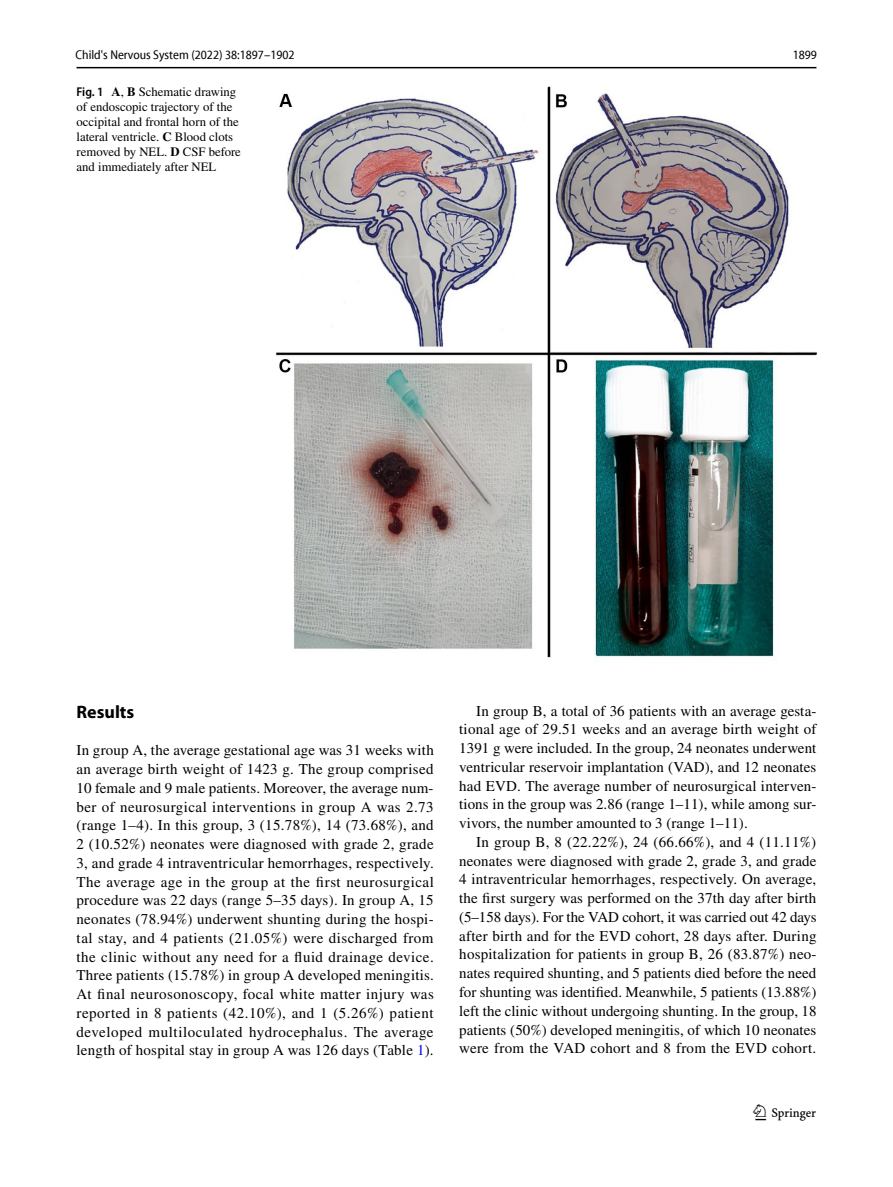
<style>
.page{position:relative;width:893px;height:1187px;background:#fff}
.page>*{position:absolute;margin:0;border:0;box-sizing:border-box;transform-origin:0 0}
.t1{font:22.5px "Springnew Regular 3";color:#000}
.t2{font:700 18px "Myriad Pro";color:#000}
.t3{font:15px/18.8px "STIX";letter-spacing:.01em;color:#000;text-align:justify}
.t4{font:12.75px/15px "STIX";color:#000}
.t5{font:semi-condensed 12.75px "Myriad Pro Unic";color:#000}
.s1{font-family:"Myriad Pro";font-weight:600;font-stretch:semi-condensed}
.s2{font-weight:700}
.s3{color:#00f}
</style>
<div class="page">
<hr style="left:77px;top:67px;width:739px;height:1px;background:#000">
<img style="left:276px;top:87px;width:540px;height:571px">
<p class="t5" style="left:76px;top:50px;width:221px">Child's Nervous System (2022) 38:1897–1902</p>
<p class="t5" style="left:793px;top:50px;width:26px">1899</p>
<p class="t4" style="left:77px;top:85px;width:166px"><span class="s1">Fig. 1</span> <span class="s2">A</span>, <span class="s2">B</span> Schematic drawing of endoscopic trajectory of the occipital and frontal horn of the lateral ventricle. <span class="s2">C</span> Blood clots removed by NEL. <span class="s2">D</span> CSF before and immediately after NEL</p>
<p class="t2" style="left:77px;top:700px;width:59px">Results</p>
<p class="t3" style="left:77px;top:741px;width:359px">In group A, the average gestational age was 31 weeks with an average birth weight of 1423 g. The group comprised 10 female and 9 male patients. Moreover, the average num&shy;ber of neurosurgical interventions in group A was 2.73 (range 1–4). In this group, 3 (15.78%), 14 (73.68%), and 2 (10.52%) neonates were diagnosed with grade 2, grade 3, and grade 4 intraventricular hemorrhages, respectively.<br>The average age in the group at the first neurosurgical procedure was 22 days (range 5–35 days). In group A, 15 neonates (78.94%) underwent shunting during the hospi&shy;tal stay, and 4 patients (21.05%) were discharged from the clinic without any need for a fluid drainage device.<br>Three patients (15.78%) in group A developed meningitis.<br>At final neurosonoscopy, focal white matter injury was reported in 8 patients (42.10%), and 1 (5.26%) patient developed multiloculated hydrocephalus. The average length of hospital stay in group A was 126 days (Table <span class="s3">1</span>).</p>
<p class="t3" style="left:459px;top:702px;width:359px;text-indent:17px">In group B, a total of 36 patients with an average gesta&shy;tional age of 29.51 weeks and an average birth weight of 1391 g were included. In the group, 24 neonates underwent ventricular reservoir implantation (VAD), and 12 neonates had EVD. The average number of neurosurgical interven&shy;tions in the group was 2.86 (range 1–11), while among sur&shy;vivors, the number amounted to 3 (range 1–11).</p>
<p class="t3" style="left:459px;top:833px;width:359px;text-indent:17px">In group B, 8 (22.22%), 24 (66.66%), and 4 (11.11%) neonates were diagnosed with grade 2, grade 3, and grade 4 intraventricular hemorrhages, respectively. On average, the first surgery was performed on the 37th day after birth (5–158 days). For the VAD cohort, it was carried out 42 days after birth and for the EVD cohort, 28 days after. During hospitalization for patients in group B, 26 (83.87%) neo&shy;nates required shunting, and 5 patients died before the need for shunting was identified. Meanwhile, 5 patients (13.88%) left the clinic without undergoing shunting. In the group, 18 patients (50%) developed meningitis, of which 10 neonates were from the VAD cohort and 8 from the EVD cohort.</p>
<h1 class="t1" style="left:755px;top:1104px;width:62px">1 3</h1>
</div>
